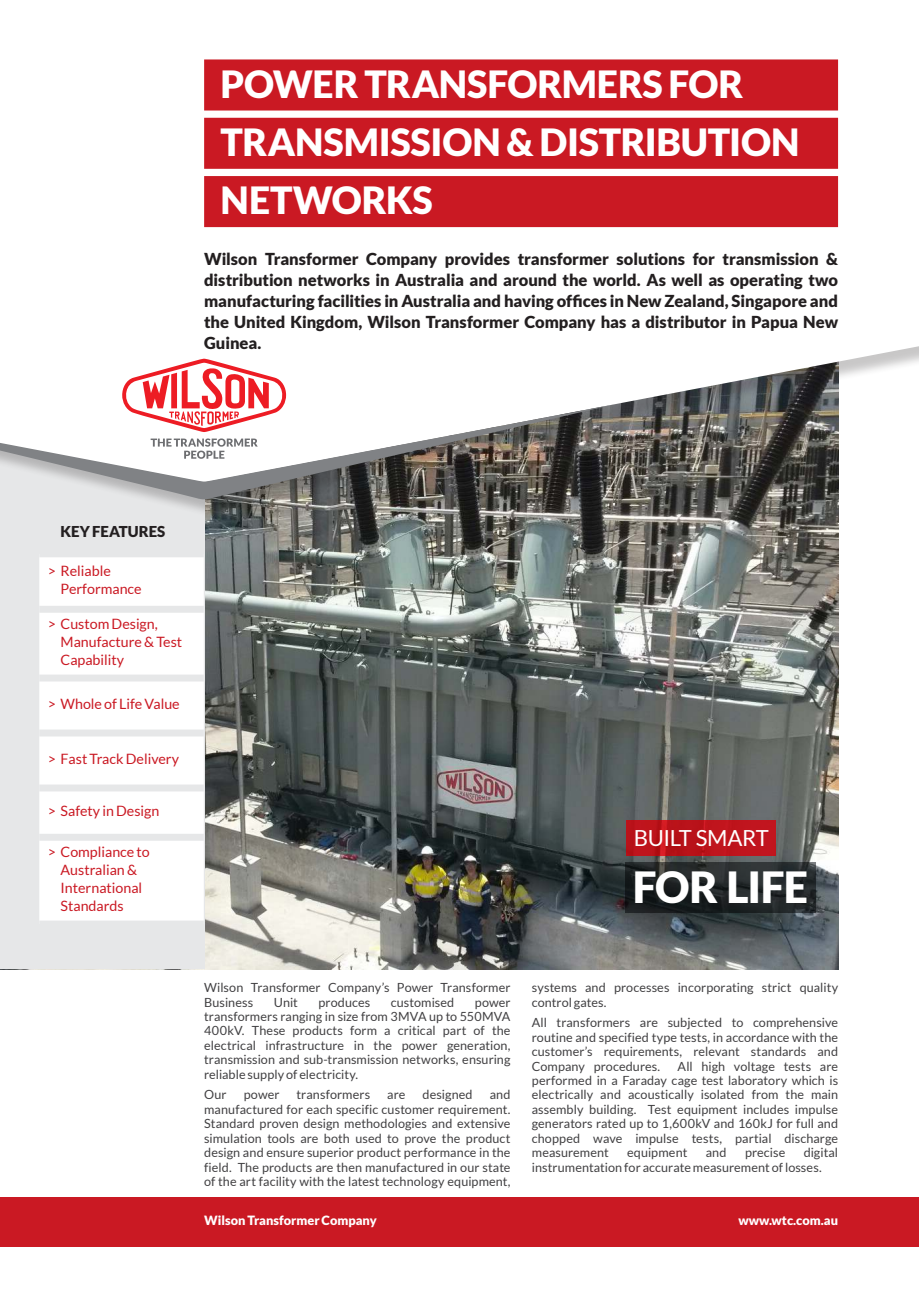
<style>
.page{position:relative;width:919px;height:1289px;background:#fff}
.page>*{position:absolute;margin:0;border:0;box-sizing:border-box;transform-origin:0 0}
.t1{font:900 42.9px "Lato";letter-spacing:-.025em;color:#fff}
.t2{font:900 37.5px/58.2px "Lato";letter-spacing:-.01em;color:#fff}
.t3{font:22.2px "Lato";letter-spacing:-.02em;color:#fff}
.t4{font:900 16.5px/21px "Lato";letter-spacing:-.005em;color:#231f20;text-align:justify}
.t5{font:900 15px "Lato";color:#231f20}
.t6{font:14.25px/18px "Lato";color:#ca1923}
.t7{font:900 12.75px "Lato";color:#fff}
.t8{font:12.6px/14.4px "Lato";letter-spacing:.005em;color:#414042;text-align:justify}
</style>
<div class="page">
<img style="left:204px;top:518px;width:634px;height:451px">
<div style="left:0;top:429px;width:204px;height:540px;background:#e6e7e8"></div>
<div style="left:39px;top:557px;width:165px;height:363px;background:#fff"></div>
<div style="left:39px;top:674px;width:165px;height:7px;background:#e6e7e8"></div>
<div style="left:39px;top:729px;width:165px;height:7px;background:#e6e7e8"></div>
<div style="left:39px;top:784px;width:165px;height:7px;background:#e6e7e8"></div>
<div style="left:39px;top:606px;width:165px;height:6px;background:#e6e7e8"></div>
<div style="left:39px;top:833px;width:165px;height:7px;background:#e6e7e8"></div>
<div style="left:0;top:1197px;width:918px;height:49px;background:#ca1923"></div>
<div style="left:0;top:302px;width:918px;height:216px;background:#231f20;opacity:.25"></div>
<svg style="left:0;top:302px;width:918px;height:180px"></svg>
<svg style="left:0;top:404px;width:614px;height:95px"></svg>
<svg style="left:122px;top:358px;width:164px;height:74px"></svg>
<svg style="left:151px;top:438px;width:107px;height:21px"></svg>
<div style="left:204px;top:59px;width:634px;height:51px;background:#ca1923"></div>
<div style="left:204px;top:118px;width:634px;height:51px;background:#ca1923"></div>
<div style="left:204px;top:176px;width:634px;height:51px;background:#ca1923"></div>
<svg style="left:626px;top:862px;width:190px;height:50px"></svg>
<svg style="left:626px;top:820px;width:149px;height:35px;fill:#bf141c"></svg>
<h2 class="t2" style="left:221px;top:57px;width:580px">POWER TRANSFORMERS FOR<br>TRANSMISSION &amp; DISTRIBUTION<br>NETWORKS</h2>
<p class="t4" style="left:204px;top:249px;width:635px">Wilson Transformer Company provides transformer solutions for transmission &amp; distribution networks in Australia and around the world. As well as operating two manufacturing facilities in Australia and having offices in New Zealand, Singapore and the United Kingdom, Wilson Transformer Company has a distributor in Papua New Guinea.</p>
<p class="t5" style="left:61px;top:524px;width:106px">KEY FEATURES</p>
<p class="t6" style="left:61px;top:563px;width:83px;text-indent:-13px">&gt; Reliable<br>Performance</p>
<p class="t6" style="left:61px;top:616px;width:123px;text-indent:-13px">&gt; Custom Design,<br>Manufacture &amp; Test<br>Capability</p>
<p class="t6" style="left:48px;top:696px;width:133px">&gt; Whole of Life Value</p>
<p class="t6" style="left:48px;top:751px;width:133px">&gt; Fast Track Delivery</p>
<p class="t6" style="left:48px;top:803px;width:113px">&gt; Safety in Design</p>
<p class="t6" style="left:61px;top:844px;width:91px;text-indent:-13px">&gt; Compliance to<br>Australian &amp;<br>International<br>Standards</p>
<h3 class="t3" style="left:633px;top:828px;width:137px">BUILT SMART</h3>
<h1 class="t1" style="left:632px;top:869px;width:177px">FOR LIFE</h1>
<p class="t8" style="left:204px;top:981px;width:308px">Wilson Transformer Company’s Power Transformer<br>Business</p>
<p class="t8" style="left:274px;top:995px;width:26px">Unit</p>
<p class="t8" style="left:318px;top:995px;width:53px">produces</p>
<p class="t8" style="left:391px;top:995px;width:65px">customised</p>
<p class="t8" style="left:204px;top:995px;width:308px;text-indent:270px">power transformers ranging in size from 3MVA up to 550MVA 400kV. These products form a critical part of the electrical infrastructure in the power generation, transmission and sub-transmission networks, ensuring reliable supply of electricity.</p>
<p class="t8" style="left:204px;top:1088px;width:24px">Our</p>
<p class="t8" style="left:244px;top:1088px;width:37px">power</p>
<p class="t8" style="left:296px;top:1088px;width:75px">transformers</p>
<p class="t8" style="left:387px;top:1088px;width:20px">are</p>
<p class="t8" style="left:422px;top:1088px;width:52px">designed</p>
<p class="t8" style="left:204px;top:1088px;width:308px;text-indent:285px">and manufactured for each specific customer requirement.<br>Standard proven design methodologies and extensive simulation tools are both used to prove the product design and ensure superior product performance in the field. The products are then manufactured in our state of the art facility with the latest technology equipment,</p>
<p class="t8" style="left:531px;top:981px;width:308px">systems and processes incorporating strict quality control gates.</p>
<p class="t8" style="left:531px;top:1016px;width:308px">All transformers are subjected to comprehensive routine and specified type tests, in accordance with the customer’s requirements, relevant standards and Company procedures.</p>
<p class="t8" style="left:531px;top:1059px;width:308px;text-indent:146px">All high voltage tests are performed in a Faraday cage test laboratory which is electrically and acoustically isolated from the main assembly building. Test equipment includes impulse generators rated up to 1,600kV and 160kJ for full and chopped wave impulse tests, partial discharge measurement</p>
<p class="t8" style="left:531px;top:1146px;width:308px;text-indent:272px">digital instrumentation for accurate measurement of losses.</p>
<p class="t8" style="left:627px;top:1146px;width:62px">equipment</p>
<p class="t8" style="left:705px;top:1146px;width:22px">and</p>
<p class="t8" style="left:745px;top:1146px;width:42px">precise</p>
<p class="t7" style="left:204px;top:1214px;width:174px">Wilson Transformer Company</p>
<p class="t7" style="left:738px;top:1214px;width:101px">www.wtc.com.au</p>
</div>
